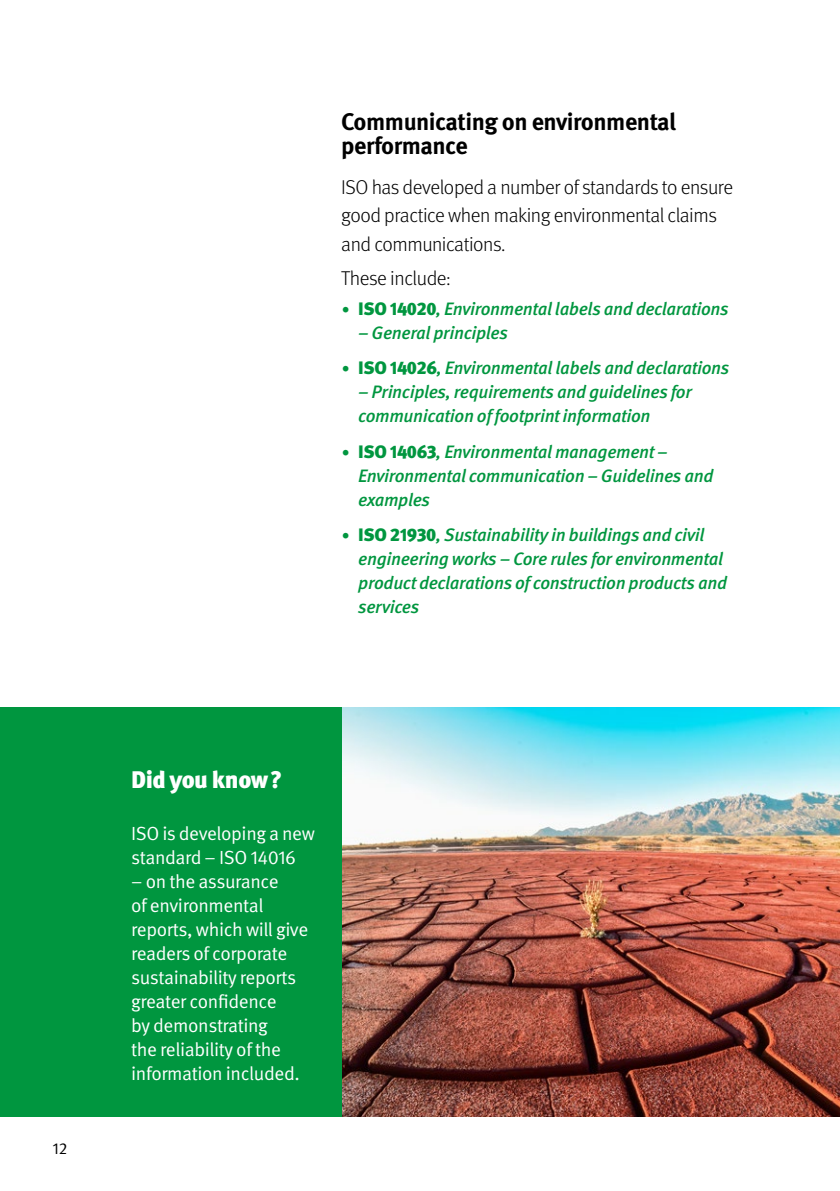
<style>
.page{position:relative;width:840px;height:1191px;background:#fff}
.page>*{position:absolute;margin:0;border:0;box-sizing:border-box;transform-origin:0 0}
.t1{font:700 24px/24px "Meta Pro";letter-spacing:-.02em;color:#000}
.t2{font:900 24px "Meta Pro";letter-spacing:-.02em;color:#fff}
.t3{font:300 20px/28.6px "Meta Pro";letter-spacing:-.02em;color:#000}
.t4{font:19px/24px "Meta Pro Norm";letter-spacing:-.02em;color:#fff}
.t5{font:italic 500 18px/24px "Meta Pro";letter-spacing:-.02em;color:#00963f}
.t6{font:16px "Meta Pro Norm";color:#000}
.s1{font-family:"Meta Serif Pro";font-weight:900;font-style:normal;font-size:16px}
.s2{font-weight:900;font-style:normal}
</style>
<div class="page">
<img style="left:341px;top:707px;width:498px;height:409px">
<div style="left:0;top:707px;width:341px;height:409px;background:#00963f"></div>
<p class="t6" style="left:52px;top:1136px;width:16px">12</p>
<h1 class="t1" style="left:341px;top:108px;width:336px">Communicating on environmental performance</h1>
<p class="t3" style="left:341px;top:171px;width:393px">ISO has developed a number of standards to ensure good practice when making environmental claims and communications.</p>
<p class="t3" style="left:341px;top:263px;width:111px">These include:</p>
<p class="t5" style="left:341px;top:295px;width:389px"><span class="s1">∙</span> <span class="s2">ISO 14020</span>, Environmental labels and declarations</p>
<p class="t5" style="left:341px;top:314px;width:389px;line-height:35.4px;text-indent:17px">– General principles<br><span class="s1">∙</span> <span class="s2">ISO 14026</span>, Environmental labels and declarations</p>
<p class="t5" style="left:358px;top:379px;width:335px">– Principles, requirements and guidelines for communication of footprint information</p>
<p class="t5" style="left:358px;top:438px;width:356px;text-indent:-17px"><span class="s1">∙</span> <span class="s2">ISO 14063</span>, Environmental management –<br>Environmental communication – Guidelines and examples</p>
<p class="t5" style="left:358px;top:521px;width:370px;text-indent:-17px"><span class="s1">∙</span> <span class="s2">ISO 21930</span>, Sustainability in buildings and civil engineering works – Core rules for environmental product declarations of construction products and services</p>
<h1 class="t2" style="left:131px;top:760px;width:153px">Did you know?</h1>
<p class="t4" style="left:131px;top:820px;width:185px">ISO is developing a new standard – ISO 14016</p>
<p class="t4" style="left:131px;top:868px;width:178px">– on the assurance<br>of environmental reports, which will give readers of corporate sustainability reports greater confidence<br>by demonstrating<br>the reliability of the information included.</p>
</div>
